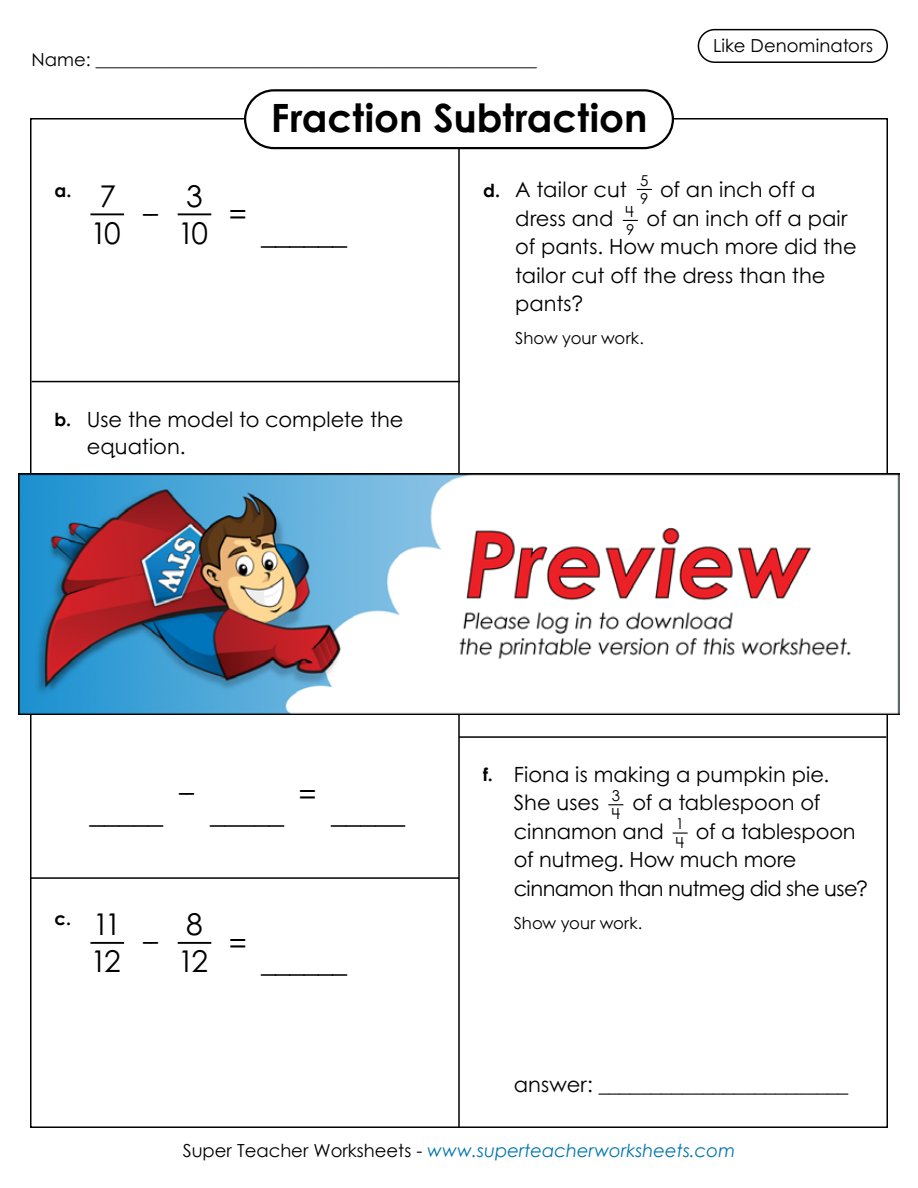
<style>
.page{position:relative;width:918px;height:1188px;background:#fff}
.page>*{position:absolute;margin:0;border:0;box-sizing:border-box;transform-origin:0 0}
.t1{font:700 39px "Century STW4";color:#000}
.t2{font:30px/37.3px "Century STW4";letter-spacing:-.1em;color:#000}
.t3{font:21px/28.5px "Century STW4";color:#000}
.t4{font:21px/28.5px "Century STW4";letter-spacing:-.025em;color:#000}
.t5{font:18px "Century STW4";letter-spacing:.005em;color:#000}
.t6{font:italic 18px "Century Gothic 2";color:#0075af}
.t7{font:700 18px "Century STW4";color:#000}
.t8{font:16.5px "Century STW4";color:#000}
.t9{font:15px/18.3px "Century STW4";color:#000}
.s1{font-weight:700;font-size:18px}
.s2{font-style:normal;color:#000}
</style>
<div class="page">
<hr style="left:458px;top:118px;width:2px;height:1010px;background:#000">
<hr style="left:459px;top:736px;width:427px;height:2px;background:#000">
<div style="left:245px;top:90px;width:428px;height:58px;background:#fff;border-radius:29px"></div>
<div style="left:244px;top:89px;width:430px;height:60px;border:2px solid #000;border-radius:29px"></div>
<hr style="left:30px;top:877px;width:429px;height:2px;background:#000">
<hr style="left:32px;top:381px;width:428px;height:1px;background:#000">
<svg style="left:637px;top:189px;width:15px;height:1px"></svg>
<svg style="left:623px;top:220px;width:15px;height:1px"></svg>
<svg style="left:608px;top:804px;width:15px;height:1px"></svg>
<svg style="left:673px;top:833px;width:15px;height:1px"></svg>
<hr style="left:90px;top:213px;width:34px;height:2px;background:#000">
<hr style="left:90px;top:942px;width:34px;height:2px;background:#000">
<hr style="left:178px;top:213px;width:33px;height:2px;background:#000">
<hr style="left:178px;top:942px;width:33px;height:2px;background:#000">
<div style="left:698px;top:29px;width:190px;height:34px;border:2px solid #000;border-radius:16px"></div>
<img style="left:18px;top:474px;width:882px;height:240px">
<p class="t5" style="left:32px;top:47px;width:507px">Name: _________________________________________________</p>
<h1 class="t1" style="left:271px;top:89px;width:378px">Fraction Subtraction</h1>
<p class="t5" style="left:713px;top:33px;width:162px">Like Denominators</p>
<p class="t7" style="left:55px;top:177px;width:19px">a.</p>
<p class="t7" style="left:483px;top:177px;width:19px">d.</p>
<h2 class="t2" style="left:178px;top:177px;width:32px">3<br>10</h2>
<h2 class="t2" style="left:91px;top:177px;width:32px">7<br>10</h2>
<h2 class="t2" style="left:229px;top:195px;width:20px">=</h2>
<h2 class="t2" style="left:142px;top:193px;width:18px">--</h2>
<h2 class="t2" style="left:261px;top:214px;width:88px">______</h2>
<p class="t9" style="left:640px;top:171px;width:10px">5<br>9</p>
<p class="t3" style="left:515px;top:175px;width:113px">A tailor cut</p>
<p class="t3" style="left:660px;top:175px;width:157px">of an inch off a</p>
<p class="t3" style="left:515px;top:204px;width:100px">dress and</p>
<p class="t9" style="left:626px;top:202px;width:10px">4<br>9</p>
<p class="t3" style="left:515px;top:204px;width:343px;text-indent:131px">of an inch off a pair of pants. How much more did the tailor cut off the dress than the pants?</p>
<p class="t8" style="left:515px;top:327px;width:130px">Show your work.</p>
<p class="t3" style="left:87px;top:405px;width:318px;line-height:27px;text-indent:-32px"><span class="s1">b.</span> Use the model to complete the equation.</p>
<h2 class="t2" style="left:178px;top:773px;width:18px">--</h2>
<h2 class="t2" style="left:299px;top:775px;width:20px">=</h2>
<h2 class="t2" style="left:89px;top:793px;width:75px">_____</h2>
<h2 class="t2" style="left:210px;top:793px;width:75px">_____</h2>
<h2 class="t2" style="left:331px;top:793px;width:75px">_____</h2>
<p class="t7" style="left:55px;top:905px;width:18px">c.</p>
<h2 class="t2" style="left:91px;top:905px;width:32px">11<br>12</h2>
<h2 class="t2" style="left:142px;top:922px;width:18px">--</h2>
<h2 class="t2" style="left:178px;top:905px;width:32px">8<br>12</h2>
<h2 class="t2" style="left:229px;top:924px;width:20px">=</h2>
<h2 class="t2" style="left:261px;top:942px;width:88px">______</h2>
<p class="t7" style="left:483px;top:761px;width:11px">f.</p>
<p class="t3" style="left:514px;top:760px;width:317px">Fiona is making a pumpkin pie.<br>She uses</p>
<p class="t9" style="left:612px;top:786px;width:10px">3<br>4</p>
<p class="t3" style="left:514px;top:788px;width:308px;text-indent:119px">of a tablespoon of cinnamon and</p>
<p class="t9" style="left:676px;top:814px;width:10px">1<br>4</p>
<p class="t4" style="left:514px;top:817px;width:356px;text-indent:182px">of a tablespoon of nutmeg. How much more cinnamon than nutmeg did she use?</p>
<p class="t8" style="left:514px;top:911px;width:130px">Show your work.</p>
<p class="t3" style="left:514px;top:1069px;width:336px">answer: ________________________</p>
<p class="t6" style="left:183px;top:1137px;width:554px"><span class="s2">Super Teacher Worksheets -</span> www.superteacherworksheets.com</p>
</div>
